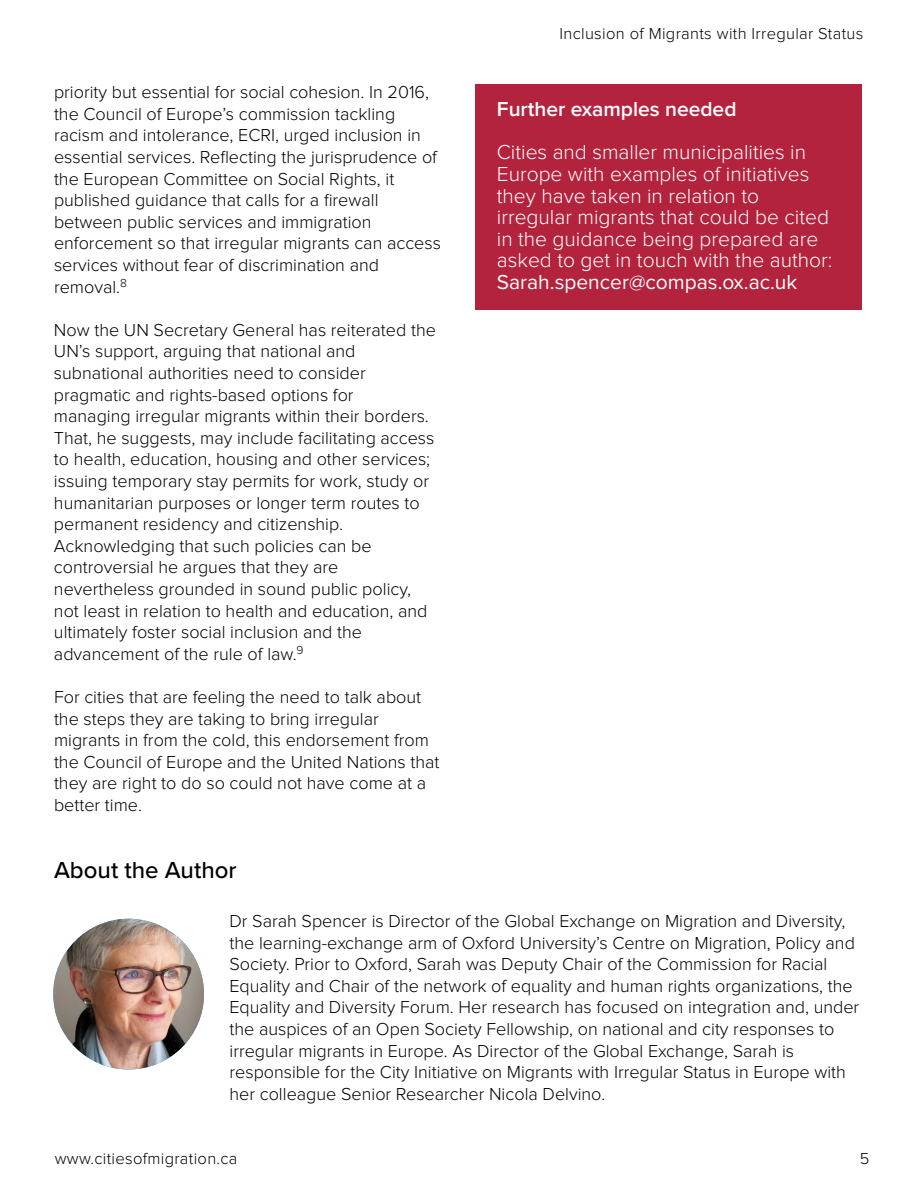
<style>
.page{position:relative;width:918px;height:1188px;background:#fff}
.page>*{position:absolute;margin:0;border:0;box-sizing:border-box;transform-origin:0 0}
.t1{font:500 24px "Proxima Nova";color:#000}
.t2{font:300 21px/21.6px "Proxima Nova";color:#fff}
.t3{font:21px "Proxima Nova";color:#fff}
.t4{font:600 21px "Proxima Nova";color:#fff}
.t5{font:300 18px/21.6px "Proxima Nova";color:#000}
.t6{font:300 16.5px "Proxima Nova";letter-spacing:.02em;color:#000}
</style>
<div class="page">
<img style="left:53px;top:919px;width:151px;height:151px;border-radius:75px">
<div style="left:475px;top:84px;width:387px;height:226px;background:#b4233e"></div>
<p class="t5" style="left:54px;top:82px;width:388px">priority but essential for social cohesion. In 2016, the Council of Europe’s commission tackling racism and intolerance, ECRI, urged inclusion in essential services. Reflecting the jurisprudence of the European Committee on Social Rights, it published guidance that calls for a firewall between public services and immigration enforcement so that irregular migrants can access services without fear of discrimination and removal.<sup>8</sup></p>
<p class="t5" style="left:54px;top:320px;width:383px">Now the UN Secretary General has reiterated the UN’s support, arguing that national and subnational authorities need to consider pragmatic and rights-based options for<br>managing irregular migrants within their borders.<br>That, he suggests, may include facilitating access to health, education, housing and other services; issuing temporary stay permits for work, study or humanitarian purposes or longer term routes to permanent residency and citizenship.<br>Acknowledging that such policies can be controversial he argues that they are nevertheless grounded in sound public policy, not least in relation to health and education, and ultimately foster social inclusion and the advancement of the rule of law.<sup>9</sup></p>
<p class="t5" style="left:54px;top:687px;width:387px">For cities that are feeling the need to talk about the steps they are taking to bring irregular migrants in from the cold, this endorsement from the Council of Europe and the United Nations that they are right to do so could not have come at a better time.</p>
<h1 class="t1" style="left:54px;top:853px;width:184px">About the Author</h1>
<p class="t6" style="left:560px;top:26px;width:305px">Inclusion of Migrants with Irregular Status</p>
<p class="t4" style="left:497px;top:93px;width:241px">Further examples needed</p>
<p class="t2" style="left:497px;top:142px;width:337px">Cities and smaller municipalities in Europe with examples of initiatives they have taken in relation to irregular migrants that could be cited in the guidance being prepared are asked to get in touch with the author:</p>
<p class="t3" style="left:497px;top:270px;width:302px">Sarah.spencer@compas.ox.ac.uk</p>
<p class="t5" style="left:230px;top:911px;width:631px">Dr Sarah Spencer is Director of the Global Exchange on Migration and Diversity, the learning-exchange arm of Oxford University’s Centre on Migration, Policy and Society. Prior to Oxford, Sarah was Deputy Chair of the Commission for Racial Equality and Chair of the network of equality and human rights organizations, the Equality and Diversity Forum. Her research has focused on integration and, under the auspices of an Open Society Fellowship, on national and city responses to irregular migrants in Europe. As Director of the Global Exchange, Sarah is responsible for the City Initiative on Migrants with Irregular Status in Europe with her colleague Senior Researcher Nicola Delvino.</p>
<p class="t6" style="left:55px;top:1150px;width:184px">www.citiesofmigration.ca</p>
<p class="t6" style="left:860px;top:1150px;width:11px">5</p>
</div>
